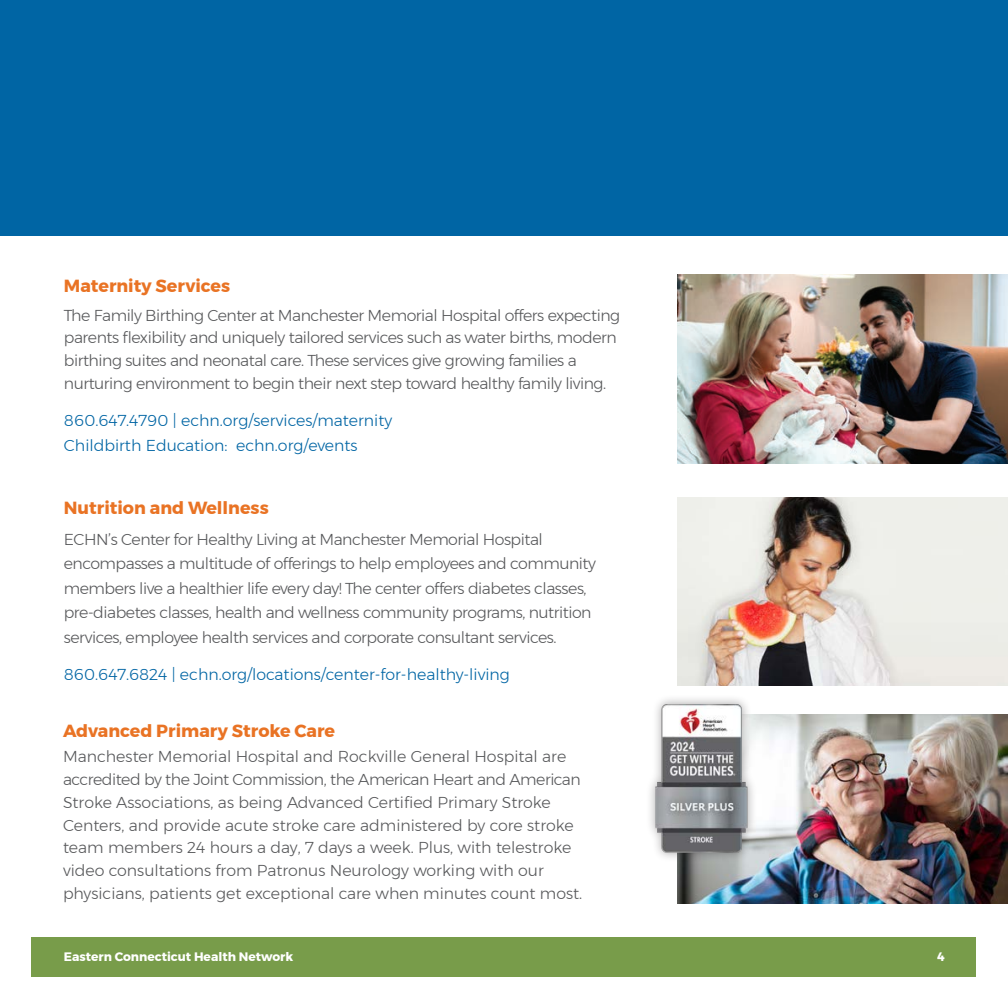
<style>
.page{position:relative;width:1008px;height:1008px;background:#fff}
.page>*{position:absolute;margin:0;border:0;box-sizing:border-box;transform-origin:0 0}
.t1{font:700 17.5px "Montserrat";color:#e97324}
.t2{font:300 15.75px/24.5px "Montserrat";letter-spacing:-.03em;color:#57585a}
.t3{font:300 15.75px/22.8px "Montserrat";color:#57585a}
.t4{font:300 15.75px/24.5px "Montserrat";color:#0065a4}
.t5{font:700 12.25px "Montserrat";color:#fff}
.t6{font:700 7.17px "Montserrat";color:#fff}
</style>
<div class="page">
<div style="left:32px;top:937px;width:944px;height:40px;background:#789c4a"></div>
<img style="left:677px;top:497px;width:331px;height:189px">
<img style="left:677px;top:715px;width:330px;height:189px">
<div style="left:645px;top:694px;width:113px;height:169px;background:#231f20;opacity:.35"></div>
<img style="left:655px;top:704px;width:93px;height:150px">
<img style="left:677px;top:275px;width:331px;height:189px">
<div style="left:0;top:0;width:1008px;height:236px;background:#0065a4"></div>
<p class="t1" style="left:64px;top:271px;width:168px">Maternity Services</p>
<p class="t2" style="left:64px;top:304px;width:558px;line-height:22.8px">The Family Birthing Center at Manchester Memorial Hospital offers expecting parents flexibility and uniquely tailored services such as water births, modern birthing suites and neonatal care. These services give growing families a nurturing environment to begin their next step toward healthy family living.</p>
<p class="t4" style="left:64px;top:408px;width:330px">860.647.4790 | echn.org/services/maternity<br>Childbirth Education: echn.org/events</p>
<p class="t1" style="left:64px;top:494px;width:206px">Nutrition and Wellness</p>
<p class="t2" style="left:64px;top:527px;width:534px">ECHN’s Center for Healthy Living at Manchester Memorial Hospital encompasses a multitude of offerings to help employees and community members live a healthier life every day! The center offers diabetes classes, pre-diabetes classes, health and wellness community programs, nutrition services, employee health services and corporate consultant services.</p>
<p class="t4" style="left:64px;top:662px;width:448px">860.647.6824 | echn.org/locations/center-for-healthy-living</p>
<p class="t1" style="left:63px;top:717px;width:274px">Advanced Primary Stroke Care</p>
<p class="t3" style="left:63px;top:745px;width:521px">Manchester Memorial Hospital and Rockville General Hospital are accredited by the Joint Commission, the American Heart and American Stroke Associations, as being Advanced Certified Primary Stroke Centers, and provide acute stroke care administered by core stroke team members 24 hours a day, 7 days a week. Plus, with telestroke video consultations from Patronus Neurology working with our physicians, patients get exceptional care when minutes count most.</p>
<p class="t5" style="left:110px;top:947px;width:152px">Making Healthy Happen</p>
<p class="t6" style="left:261px;top:947px;width:13px">SM</p>
<p class="t5" style="left:63px;top:947px;width:232px">5Eastern Connecticut Health Network</p>
<p class="t5" style="left:938px;top:947px;width:9px">4</p>
</div>
